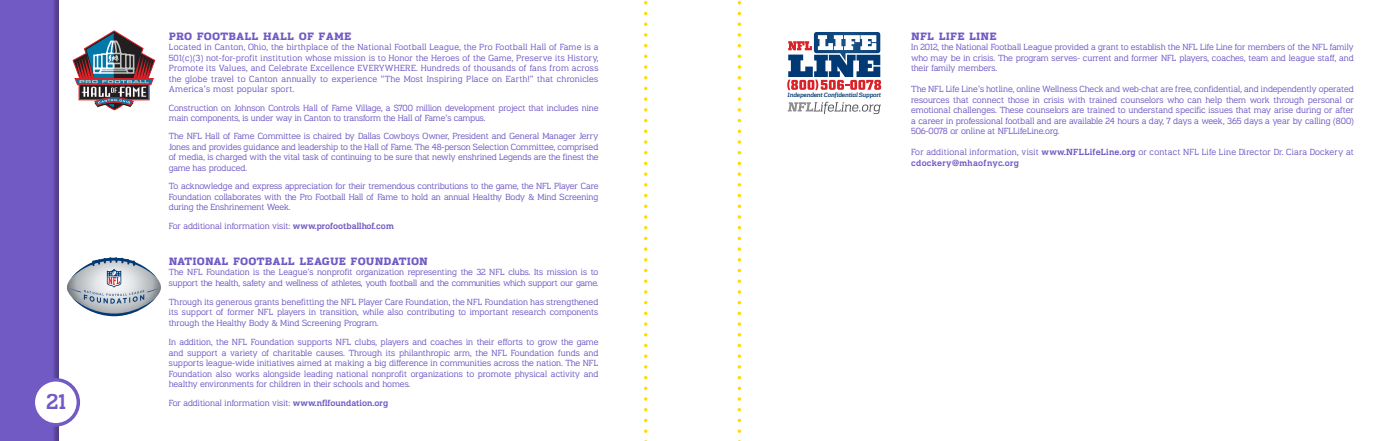
<style>
.page{position:relative;width:1386px;height:441px;background:#fff}
.page>*{position:absolute;margin:0;border:0;box-sizing:border-box;transform-origin:0 0}
.t1{font:21px "Endzone";color:#725ac5}
.t2{font:700 10.5px "Endzone";letter-spacing:.01em;color:#725ac5}
.t3{font:300 8.75px/10.5px "Endzone";letter-spacing:-.01em;color:#725ac5;text-align:justify}
.t4{font:300 8.75px/10.5px "Endzone";letter-spacing:.025em;color:#725ac5}
.t5{font:italic 500 6.12px "Endzone Slab";letter-spacing:-.025em;color:#003974}
.s1{font-weight:400}
</style>
<div class="page">
<div style="left:0;top:0;width:60px;height:441px;background:#231f20;opacity:.34"></div>
<svg style="left:67px;top:257px;width:94px;height:60px"></svg>
<svg style="left:787px;top:32px;width:94px;height:58px"></svg>
<svg style="left:788px;top:102px;width:93px;height:12px"></svg>
<div style="left:33px;top:380px;width:45px;height:45px;background:#fff;border-radius:50%"></div>
<div style="left:32px;top:378px;width:48px;height:49px;border:4px solid #725ac5;border-radius:50%"></div>
<svg style="left:72px;top:30px;width:84px;height:81px"></svg>
<svg style="left:644px;top:1px;width:4px;height:440px"></svg>
<svg style="left:738px;top:1px;width:3px;height:440px"></svg>
<h1 class="t1" style="left:47px;top:390px;width:21px">21</h1>
<p class="t2" style="left:169px;top:30px;width:184px">PRO FOOTBALL HALL OF FAME</p>
<p class="t3" style="left:169px;top:42px;width:431px">Located in Canton, Ohio, the birthplace of the National Football League, the Pro Football Hall of Fame is a 501(c)(3) not-for-profit institution whose mission is to Honor the Heroes of the Game, Preserve its History, Promote its Values, and Celebrate Excellence EVERYWHERE. Hundreds of thousands of fans from across the globe travel to Canton annually to experience “The Most Inspiring Place on Earth!” that chronicles America’s most popular sport.</p>
<p class="t3" style="left:169px;top:102px;width:431px">Construction on Johnson Controls Hall of Fame Village, a $700 million development project that includes nine main components, is under way in Canton to transform the Hall of Fame’s campus.</p>
<p class="t3" style="left:169px;top:131px;width:431px">The NFL Hall of Fame Committee is chaired by Dallas Cowboys Owner, President and General Manager Jerry Jones and provides guidance and leadership to the Hall of Fame. The 48-person Selection Committee, comprised of media, is charged with the vital task of continuing to be sure that newly enshrined Legends are the finest the game has produced.</p>
<p class="t3" style="left:169px;top:181px;width:431px">To acknowledge and express appreciation for their tremendous contributions to the game, the NFL Player Care Foundation collaborates with the Pro Football Hall of Fame to hold an annual Healthy Body &amp; Mind Screening during the Enshrinement Week.</p>
<p class="t3" style="left:169px;top:220px;width:227px">For additional information visit: <span class="s1">www.profootballhof.com</span></p>
<p class="t2" style="left:169px;top:255px;width:261px">NATIONAL FOOTBALL LEAGUE FOUNDATION</p>
<p class="t3" style="left:169px;top:267px;width:431px">The NFL Foundation is the League’s nonprofit organization representing the 32 NFL clubs. Its mission is to support the health, safety and wellness of athletes, youth football and the communities which support our game.</p>
<p class="t3" style="left:169px;top:297px;width:431px">Through its generous grants benefitting the NFL Player Care Foundation, the NFL Foundation has strengthened its support of former NFL players in transition, while also contributing to important research components through the Healthy Body &amp; Mind Screening Program.</p>
<p class="t3" style="left:169px;top:337px;width:431px">In addition, the NFL Foundation supports NFL clubs, players and coaches in their efforts to grow the game and support a variety of charitable causes. Through its philanthropic arm, the NFL Foundation funds and supports league-wide initiatives aimed at making a big difference in communities across the nation. The NFL Foundation also works alongside leading national nonprofit organizations to promote physical activity and healthy environments for children in their schools and homes.</p>
<p class="t3" style="left:169px;top:398px;width:221px">For additional information visit: <span class="s1">www.nflfoundation.org</span></p>
<p class="t5" style="left:788px;top:91px;width:95px">Independent Confidential Support</p>
<p class="t2" style="left:911px;top:30px;width:87px">NFL LIFE LINE</p>
<p class="t3" style="left:911px;top:42px;width:444px">In 2012, the National Football League provided a grant to establish the NFL Life Line for members of the NFL family who may be in crisis. The program serves- current and former NFL players, coaches, team and league staff, and their family members.</p>
<p class="t3" style="left:911px;top:84px;width:444px">The NFL Life Line’s hotline, online Wellness Check and web-chat are free, confidential, and independently operated resources that connect those in crisis with trained counselors who can help them work through personal or emotional challenges. These counselors are trained to understand specific issues that may arise during or after a career in professional football and are available 24 hours a day, 7 days a week, 365 days a year by calling (800)<br>506-0078 or online at NFLLifeLine.org.</p>
<p class="t4" style="left:911px;top:147px;width:444px">For additional information, visit <span class="s1">www.NFLLifeLine.org</span> or contact NFL Life Line Director Dr. Ciara Dockery at <span class="s1">cdockery@mhaofnyc.org</span></p>
</div>
